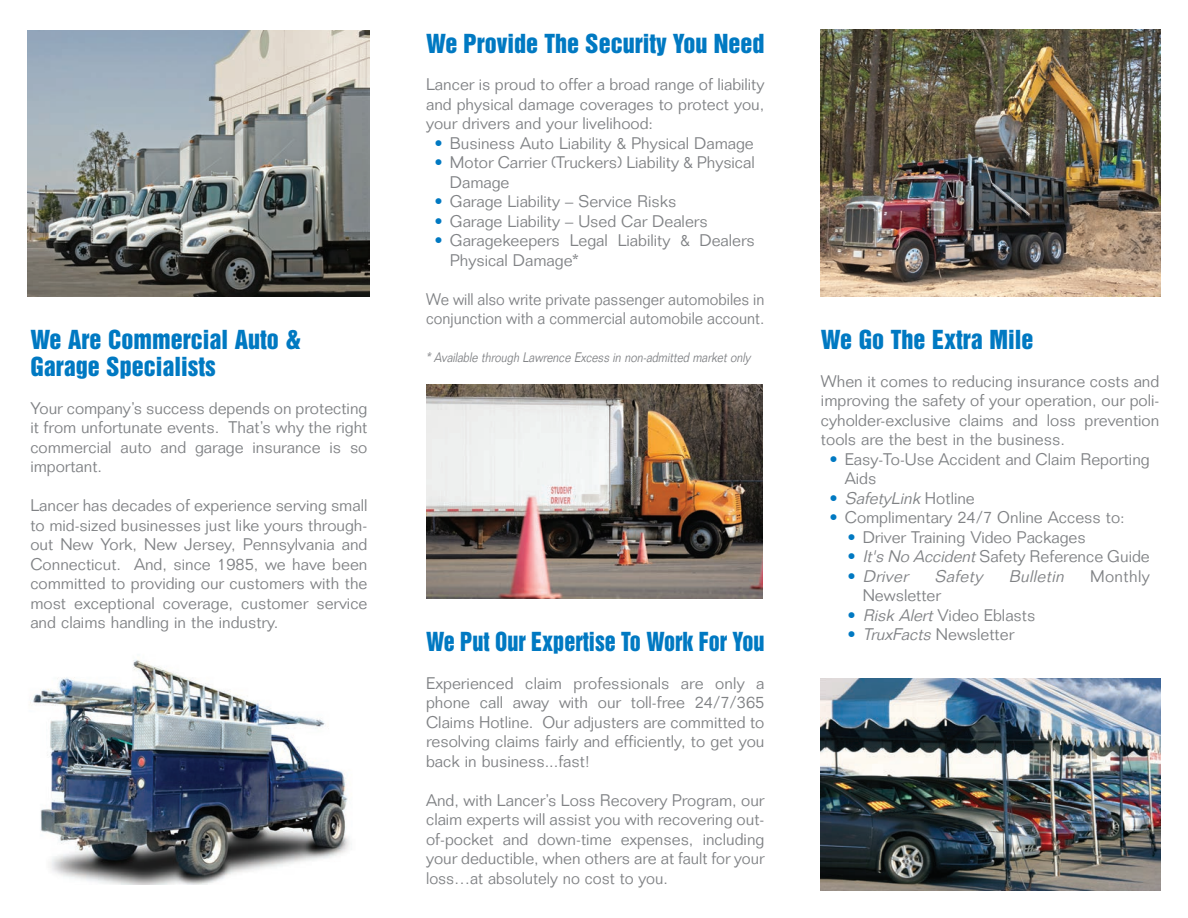
<style>
.page{position:relative;width:1188px;height:918px;background:#fff}
.page>*{position:absolute;margin:0;border:0;box-sizing:border-box;transform-origin:0 0}
.t1{font:24px/27px "Helvetica Inserat";color:#0079c2}
.t2{font:24px "Helvetica Inserat";color:#0079c2;scale:.92 1}
.t3{font:300 16.5px/19.5px "Folio";color:#808285;text-align:justify}
.t4{font:300 16.5px/19.5px "Folio";color:#808285;scale:.94 1}
.t5{font:italic 300 16.5px "Folio";color:#808285}
.t6{font:300 16.5px "Folio";letter-spacing:.02em;color:#808285}
.t7{font:italic 300 13.5px "Folio";color:#808285;scale:.85 1}
.s1{color:#0079c2}
.s2{font-style:normal;color:#0079c2}
.s3{font-style:normal}
.s4{font-style:italic}
</style>
<div class="page">
<img style="left:30px;top:660px;width:322px;height:224px">
<img style="left:28px;top:31px;width:341px;height:266px">
<img style="left:426px;top:384px;width:337px;height:215px">
<img style="left:820px;top:30px;width:341px;height:267px">
<img style="left:820px;top:678px;width:341px;height:212px">
<h1 class="t1" style="left:30px;top:328px;width:273px">We Are Commercial Auto &amp;<br>Garage Specialists</h1>
<p class="t3" style="left:30px;top:400px;width:339px">Your company’s success depends on protecting it from unfortunate events. That’s why the right commercial auto and garage insurance is so important.</p>
<p class="t3" style="left:30px;top:498px;width:339px">Lancer has decades of experience serving small to mid-sized businesses just like yours through&shy;out New York, New Jersey, Pennsylvania and Connecticut. And, since 1985, we have been committed to providing our customers with the most exceptional coverage, customer service and claims handling in the industry.</p>
<h1 class="t1" style="left:426px;top:31px;width:340px">We Provide The Security You Need</h1>
<p class="t3" style="left:426px;top:77px;width:340px">Lancer is proud to offer a broad range of liability and physical damage coverages to protect you, your drivers and your livelihood:</p>
<p class="t3" style="left:435px;top:135px;width:321px"><span class="s1">•</span> Business Auto Liability &amp; Physical Damage</p>
<p class="t3" style="left:450px;top:155px;width:306px;text-indent:-15px"><span class="s1">•</span> Motor Carrier (Truckers) Liability &amp; Physical<br>Damage</p>
<p class="t3" style="left:435px;top:194px;width:243px"><span class="s1">•</span> Garage Liability – Service Risks</p>
<p class="t3" style="left:435px;top:213px;width:275px"><span class="s1">•</span> Garage Liability – Used Car Dealers</p>
<p class="t3" style="left:450px;top:233px;width:306px;text-indent:-15px"><span class="s1">•</span> Garagekeepers Legal Liability &amp; Dealers<br>Physical Damage*</p>
<p class="t4" style="left:426px;top:291px;width:361px">We will also write private passenger automobiles in conjunction with a commercial automobile account.</p>
<p class="t7" style="left:426px;top:352px;width:383px">* Available through Lawrence Excess in non-admitted market only</p>
<h1 class="t2" style="left:426px;top:632px;width:369px">We Put Our Expertise To Work For You</h1>
<p class="t3" style="left:426px;top:675px;width:340px">Experienced claim professionals are only a phone call away with our toll-free 24/7/365<br>Claims Hotline. Our adjusters are committed to resolving claims fairly and efficiently, to get you back in business...fast!</p>
<p class="t3" style="left:426px;top:792px;width:340px">And, with Lancer’s Loss Recovery Program, our claim experts will assist you with recovering out&shy;of-pocket and down-time expenses, including your deductible, when others are at fault for your loss…at absolutely no cost to you.</p>
<h1 class="t1" style="left:821px;top:327px;width:214px">We Go The Extra Mile</h1>
<p class="t3" style="left:821px;top:373px;width:340px">When it comes to reducing insurance costs and improving the safety of your operation, our poli&shy;cyholder-exclusive claims and loss prevention tools are the best in the business.</p>
<p class="t3" style="left:845px;top:451px;width:306px;text-indent:-15px"><span class="s1">•</span> Easy-To-Use Accident and Claim Reporting<br>Aids</p>
<p class="t5" style="left:830px;top:492px;width:147px"><span class="s2">•</span> SafetyLink <span class="s3">Hotline</span></p>
<p class="t3" style="left:830px;top:509px;width:297px"><span class="s1">•</span> Complimentary 24/7 Online Access to:</p>
<p class="t3" style="left:848px;top:529px;width:240px"><span class="s1">•</span> Driver Training Video Packages</p>
<p class="t3" style="left:848px;top:548px;width:304px"><span class="s1">•</span> <span class="s4">It's No Accident</span>Safety Reference Guide</p>
<p class="t5" style="left:847px;top:570px;width:65px"><span class="s2">•</span> Driver</p>
<p class="t5" style="left:934px;top:570px;width:49px">Safety</p>
<p class="t5" style="left:1009px;top:570px;width:60px">Bulletin</p>
<p class="t6" style="left:1090px;top:570px;width:61px">Monthly</p>
<p class="t3" style="left:863px;top:587px;width:80px">Newsletter</p>
<p class="t3" style="left:847px;top:607px;width:189px"><span class="s1">•</span> <span class="s4">Risk Alert</span>Video Eblasts</p>
<p class="t3" style="left:847px;top:626px;width:168px"><span class="s1">•</span> <span class="s4">TruxFacts</span>Newsletter</p>
</div>
